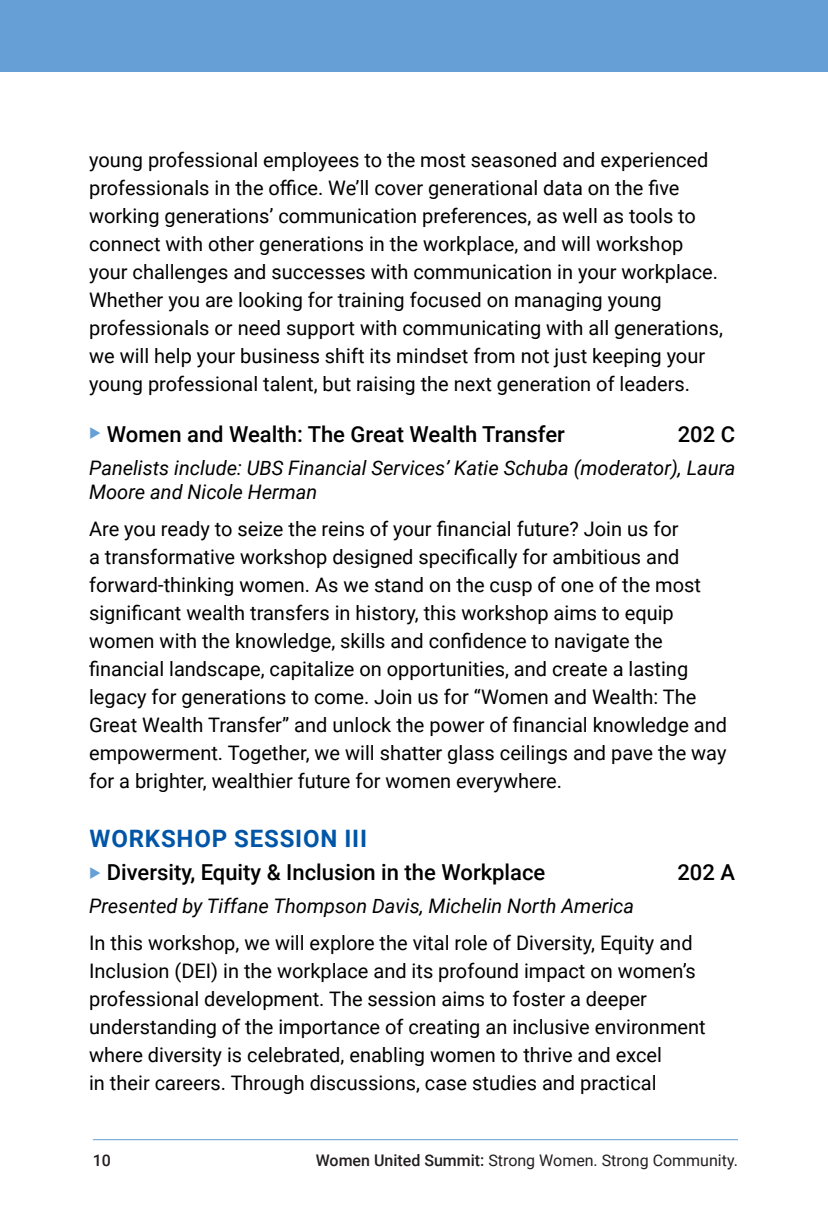
<style>
.page{position:relative;width:828px;height:1224px;background:#fff}
.page>*{position:absolute;margin:0;border:0;box-sizing:border-box;transform-origin:0 0}
.Speaker_Name{font:700 24px "Roboto";letter-spacing:.035em;color:#0155a7}
.t1{font:500 22px "Roboto";color:#000}
.t2{font:20px/28px "Roboto";color:#000}
.t3{font:italic 20px/24px "Roboto";color:#000}
.t4{font:16px "Roboto";color:#231f20}
.t5{font:500 16px "Roboto";color:#231f20}
.s1{color:#669fd5}
.s2{font-weight:500}
</style>
<div class="page">
<hr style="left:93px;top:1139px;width:645px;height:1px;background:#669fd5">
<div style="left:0;top:0;width:810px;height:72px;background:#669fd5"></div>
<div style="left:810px;top:0;width:18px;height:72px;background:#669fd5"></div>
<p class="t2" style="left:89px;top:145px;width:635px">young professional employees to the most seasoned and experienced professionals in the office. We’ll cover generational data on the five working generations’ communication preferences, as well as tools to connect with other generations in the workplace, and will workshop your challenges and successes with communication in your workplace.<br>Whether you are looking for training focused on managing young professionals or need support with communicating with all generations, we will help your business shift its mindset from not just keeping your young professional talent, but raising the next generation of leaders.</p>
<p class="t1" style="left:89px;top:419px;width:477px"><sup>◆</sup> Women and Wealth: The Great Wealth Transfer</p>
<p class="t1" style="left:678px;top:419px;width:59px">202 C</p>
<p class="t3" style="left:89px;top:455px;width:648px">Panelists include: UBS Financial Services’ Katie Schuba (moderator), Laura<br>Moore and Nicole Herman</p>
<p class="t2" style="left:89px;top:514px;width:639px">Are you ready to seize the reins of your financial future? Join us for<br>a transformative workshop designed specifically for ambitious and forward-thinking women. As we stand on the cusp of one of the most significant wealth transfers in history, this workshop aims to equip women with the knowledge, skills and confidence to navigate the financial landscape, capitalize on opportunities, and create a lasting legacy for generations to come. Join us for “Women and Wealth: The Great Wealth Transfer” and unlock the power of financial knowledge and empowerment. Together, we will shatter glass ceilings and pave the way for a brighter, wealthier future for women everywhere.</p>
<p class="Speaker_Name" style="left:90px;top:822px;width:279px">WORKSHOP SESSION III</p>
<p class="t1" style="left:89px;top:857px;width:458px"><span class="s1">◆</span> Diversity, Equity &amp; Inclusion in the Workplace</p>
<p class="t1" style="left:677px;top:857px;width:59px">202 A</p>
<p class="t3" style="left:89px;top:893px;width:547px">Presented by Tiffane Thompson Davis, Michelin North America</p>
<p class="t2" style="left:89px;top:928px;width:618px">In this workshop, we will explore the vital role of Diversity, Equity and Inclusion (DEI) in the workplace and its profound impact on women’s professional development. The session aims to foster a deeper understanding of the importance of creating an inclusive environment where diversity is celebrated, enabling women to thrive and excel<br>in their careers. Through discussions, case studies and practical</p>
<p class="t5" style="left:93px;top:1149px;width:20px">10</p>
<p class="t4" style="left:316px;top:1149px;width:424px"><span class="s2">Women United Summit:</span> Strong Women. Strong Community.</p>
</div>
